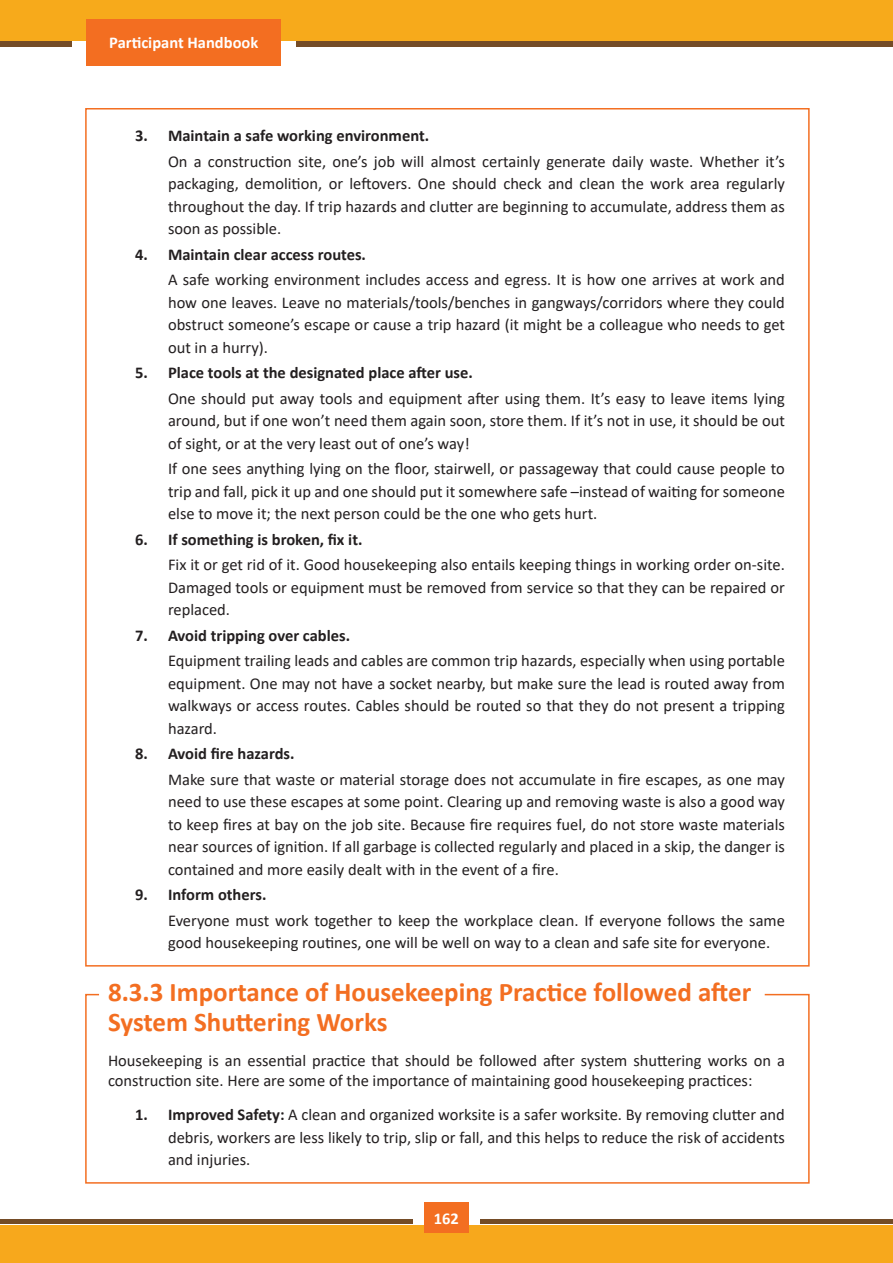
<style>
.page{position:relative;width:893px;height:1263px;background:#fff}
.page>*{position:absolute;margin:0;border:0;box-sizing:border-box;transform-origin:0 0}
.CHAPTER_POINT{font:700 27px/30px "Calibri";color:#f36e21}
.Paragraph_Style_2{font:16.5px/22.5px "Calibri";color:#231f20;text-align:justify}
.Paragraph_Style_2-2{font:700 16.5px "Calibri";color:#231f20}
.t1{font:700 16.5px "Calibri";color:#fff}
.s1{font-weight:700}
</style>
<div class="page">
<div style="left:0;top:1225px;width:893px;height:38px;background:#f7a81c"></div>
<div style="left:481px;top:1219px;width:412px;height:5px;background:#744c27"></div>
<hr style="left:0;top:1219px;width:413px;height:4px;background:#744c27">
<svg style="left:0;top:40px;width:72px;height:6px"></svg>
<svg style="left:296px;top:40px;width:597px;height:6px;background:#895b25"></svg>
<div style="left:0;top:0;width:893px;height:40px;background:#f7aa1b"></div>
<div style="left:87px;top:19px;width:194px;height:46px;background:#f36e21"></div>
<div style="left:424px;top:1202px;width:44px;height:30px;background:#f36e21"></div>
<svg style="left:85px;top:993px;width:725px;height:191px"></svg>
<p class="t1" style="left:109px;top:31px;width:151px">Participant Handbook</p>
<p class="Paragraph_Style_2-2" style="left:135px;top:124px;width:296px">3. Maintain a safe working environment.</p>
<p class="Paragraph_Style_2" style="left:168px;top:149px;width:618px">On a construction site, one’s job will almost certainly generate daily waste. Whether it’s packaging, demolition, or leftovers. One should check and clean the work area regularly throughout the day. If trip hazards and clutter are beginning to accumulate, address them as soon as possible.</p>
<p class="Paragraph_Style_2-2" style="left:135px;top:242px;width:233px">4. Maintain clear access routes.</p>
<p class="Paragraph_Style_2" style="left:168px;top:268px;width:618px">A safe working environment includes access and egress. It is how one arrives at work and how one leaves. Leave no materials/tools/benches in gangways/corridors where they could obstruct someone’s escape or cause a trip hazard (it might be a colleague who needs to get out in a hurry).</p>
<p class="Paragraph_Style_2-2" style="left:135px;top:361px;width:339px">5. Place tools at the designated place after use.</p>
<p class="Paragraph_Style_2" style="left:168px;top:386px;width:618px">One should put away tools and equipment after using them. It’s easy to leave items lying around, but if one won’t need them again soon, store them. If it’s not in use, it should be out of sight, or at the very least out of one’s way!</p>
<p class="Paragraph_Style_2" style="left:168px;top:457px;width:618px">If one sees anything lying on the floor, stairwell, or passageway that could cause people to trip and fall, pick it up and one should put it somewhere safe –instead of waiting for someone else to move it; the next person could be the one who gets hurt.</p>
<p class="Paragraph_Style_2-2" style="left:135px;top:527px;width:229px">6. If something is broken, fix it.</p>
<p class="Paragraph_Style_2" style="left:168px;top:553px;width:618px">Fix it or get rid of it. Good housekeeping also entails keeping things in working order on-site.<br>Damaged tools or equipment must be removed from service so that they can be repaired or replaced.</p>
<p class="Paragraph_Style_2-2" style="left:135px;top:623px;width:217px">7. Avoid tripping over cables.</p>
<p class="Paragraph_Style_2" style="left:168px;top:649px;width:618px">Equipment trailing leads and cables are common trip hazards, especially when using portable equipment. One may not have a socket nearby, but make sure the lead is routed away from walkways or access routes. Cables should be routed so that they do not present a tripping hazard.</p>
<p class="Paragraph_Style_2-2" style="left:135px;top:742px;width:161px">8. Avoid fire hazards.</p>
<p class="Paragraph_Style_2" style="left:168px;top:767px;width:618px">Make sure that waste or material storage does not accumulate in fire escapes, as one may need to use these escapes at some point. Clearing up and removing waste is also a good way to keep fires at bay on the job site. Because fire requires fuel, do not store waste materials near sources of ignition. If all garbage is collected regularly and placed in a skip, the danger is contained and more easily dealt with in the event of a fire.</p>
<p class="Paragraph_Style_2-2" style="left:135px;top:883px;width:133px">9. Inform others.</p>
<p class="Paragraph_Style_2" style="left:168px;top:908px;width:618px">Everyone must work together to keep the workplace clean. If everyone follows the same good housekeeping routines, one will be well on way to a clean and safe site for everyone.</p>
<p class="CHAPTER_POINT" style="left:108px;top:977px;width:645px">8.3.3 Importance of Housekeeping Practice followed after<br>System Shuttering Works</p>
<p class="Paragraph_Style_2" style="left:108px;top:1050px;width:678px;line-height:19.8px">Housekeeping is an essential practice that should be followed after system shuttering works on a construction site. Here are some of the importance of maintaining good housekeeping practices:</p>
<p class="Paragraph_Style_2" style="left:168px;top:1103px;width:618px;text-indent:-33px"><span class="s1">1. Improved Safety:</span> A clean and organized worksite is a safer worksite. By removing clutter and debris, workers are less likely to trip, slip or fall, and this helps to reduce the risk of accidents and injuries.</p>
<p class="t1" style="left:434px;top:1206px;width:27px">162</p>
</div>
